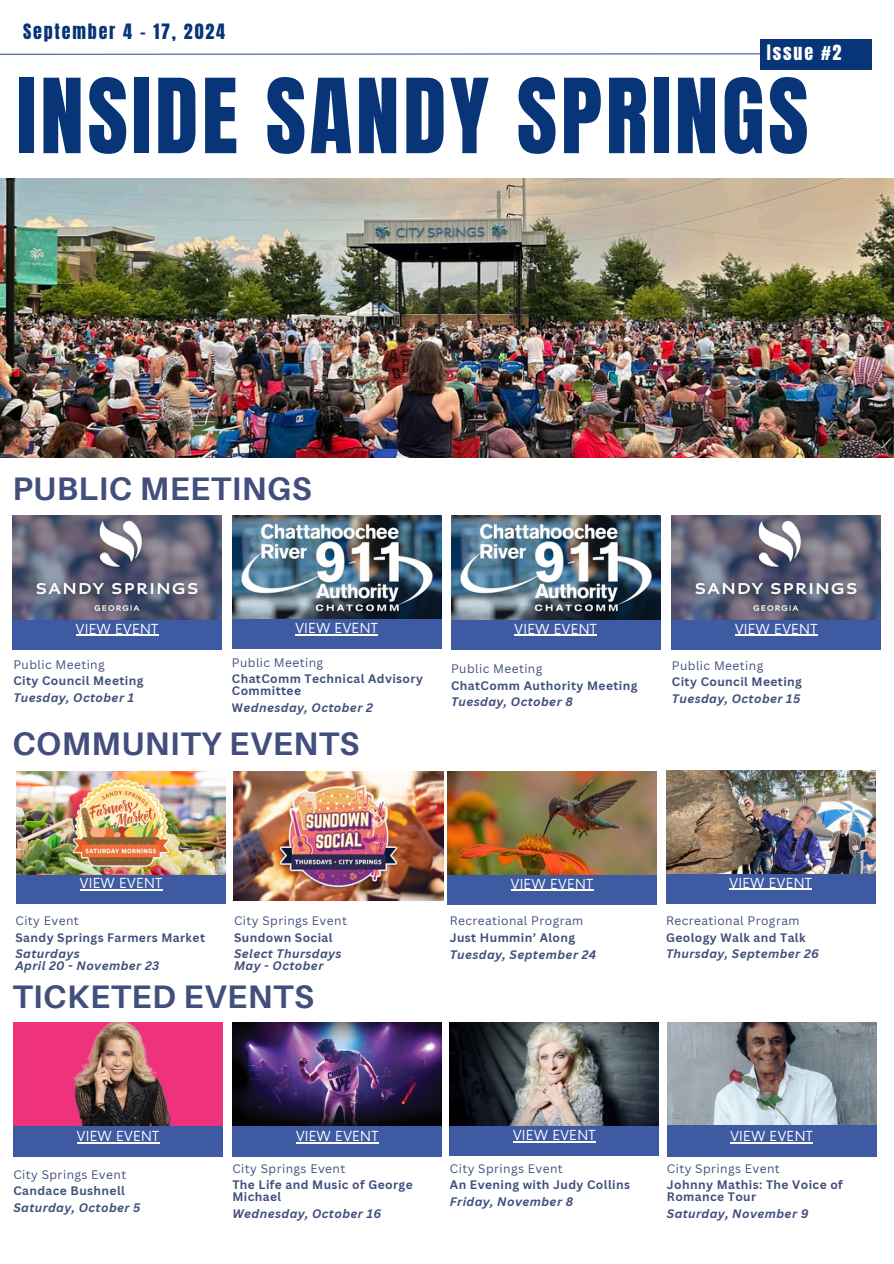
<style>
.page{position:relative;width:894px;height:1264px;background:#fff}
.page>*{position:absolute;margin:0;border:0;box-sizing:border-box;transform-origin:0 0}
.t1{font:87.9px "Anton";letter-spacing:.04em;color:#073577}
.t2{font:700 32.55px "Aileron";letter-spacing:.015em;color:#424f7d}
.t3{font:18px "Anton";letter-spacing:.1em;color:#073577}
.t4{font:18px "Anton";letter-spacing:.1em;color:#fff}
.t5{font:13.5px "Now";letter-spacing:.02em;color:#fff}
.t6{font:700 12px/12px "Canva Sans";letter-spacing:.035em;color:#424f7d}
.t7{font:italic 700 12px/12px "Canva Sans";letter-spacing:.035em;color:#424f7d}
.t8{font:12px "Canva Sans";letter-spacing:.035em;color:#424f7d}
.s1{font-style:normal}
</style>
<div class="page">
<svg style="left:0;top:53px;width:760px;height:2px;background:#91a1c9"></svg>
<div style="left:760px;top:39px;width:111px;height:31px;background:#073577"></div>
<img style="left:0;top:178px;width:893px;height:279px">
<div style="left:665px;top:872px;width:210px;height:31px;background:#3e5aa2"></div>
<hr style="left:729px;top:888px;width:83px;height:1px;background:#fff">
<div style="left:13px;top:1125px;width:210px;height:31px;background:#3e5aa2"></div>
<hr style="left:77px;top:1142px;width:82px;height:1px;background:#fff">
<div style="left:447px;top:873px;width:209px;height:31px;background:#3e5aa2"></div>
<hr style="left:510px;top:889px;width:83px;height:1px;background:#fff">
<div style="left:232px;top:1125px;width:210px;height:31px;background:#3e5aa2"></div>
<hr style="left:296px;top:1142px;width:82px;height:1px;background:#fff">
<div style="left:449px;top:1124px;width:210px;height:31px;background:#3e5aa2"></div>
<hr style="left:513px;top:1140px;width:82px;height:2px;background:#fff">
<div style="left:16px;top:872px;width:210px;height:31px;background:#3e5aa2"></div>
<hr style="left:80px;top:889px;width:82px;height:1px;background:#fff">
<div style="left:232px;top:617px;width:209px;height:32px;background:#3e5aa2"></div>
<hr style="left:295px;top:634px;width:83px;height:1px;background:#fff">
<img style="left:232px;top:515px;width:209px;height:104px">
<div style="left:671px;top:618px;width:209px;height:31px;background:#3e5aa2"></div>
<hr style="left:734px;top:635px;width:83px;height:1px;background:#fff">
<img style="left:671px;top:516px;width:209px;height:103px">
<img style="left:447px;top:771px;width:209px;height:103px">
<img style="left:16px;top:771px;width:209px;height:103px">
<img style="left:665px;top:770px;width:210px;height:103px">
<img style="left:234px;top:771px;width:209px;height:129px">
<img style="left:449px;top:1022px;width:209px;height:103px">
<img style="left:232px;top:1022px;width:209px;height:103px">
<img style="left:13px;top:1022px;width:210px;height:103px">
<img style="left:667px;top:1022px;width:209px;height:103px">
<div style="left:666px;top:1125px;width:210px;height:31px;background:#3e5aa2"></div>
<hr style="left:730px;top:1142px;width:82px;height:1px;background:#fff">
<div style="left:12px;top:618px;width:210px;height:31px;background:#3e5aa2"></div>
<hr style="left:76px;top:635px;width:82px;height:1px;background:#fff">
<img style="left:12px;top:516px;width:209px;height:103px">
<div style="left:451px;top:618px;width:209px;height:31px;background:#3e5aa2"></div>
<hr style="left:514px;top:635px;width:83px;height:1px;background:#fff">
<img style="left:451px;top:516px;width:209px;height:103px">
<p class="t3" style="left:23px;top:18px;width:203px">September 4 - 17, 2024</p>
<p class="t4" style="left:766px;top:39px;width:76px">Issue #2</p>
<h3 class="t1" style="left:17px;top:53px;width:793px">INSIDE SANDY SPRINGS</h3>
<h2 class="t2" style="left:12px;top:468px;width:301px">PUBLIC MEETINGS</h2>
<h4 class="t5" style="left:295px;top:621px;width:84px">VIEW EVENT</h4>
<h4 class="t5" style="left:734px;top:621px;width:84px">VIEW EVENT</h4>
<h6 class="t5" style="left:76px;top:621px;width:84px">VIEW EVENT</h6>
<h6 class="t5" style="left:514px;top:621px;width:84px">VIEW EVENT</h6>
<h6 class="t8" style="left:13px;top:656px;width:93px">Public Meeting</h6>
<p class="t6" style="left:13px;top:674px;width:131px">City Council Meeting</p>
<h4 class="t7" style="left:13px;top:691px;width:122px">Tuesday, October 1</h4>
<p class="t8" style="left:232px;top:654px;width:93px">Public Meeting</p>
<h6 class="t6" style="left:232px;top:672px;width:192px">ChatComm Technical Advisory<br>Committee</h6>
<h6 class="t7" style="left:232px;top:701px;width:142px"><span class="s1">W</span>ednesday, October 2</h6>
<h4 class="t2" style="left:12px;top:723px;width:348px">COMMUNITY EVENTS</h4>
<p class="t8" style="left:451px;top:660px;width:93px">Public Meeting</p>
<h6 class="t6" style="left:451px;top:679px;width:188px">ChatComm Authority Meeting</h6>
<h6 class="t7" style="left:451px;top:695px;width:123px">Tuesday, October 8</h6>
<h4 class="t8" style="left:671px;top:657px;width:93px">Public Meeting</h4>
<p class="t6" style="left:671px;top:675px;width:131px">City Council Meeting</p>
<h6 class="t7" style="left:671px;top:692px;width:130px">Tuesday, October 15</h6>
<p class="t5" style="left:80px;top:875px;width:84px">VIEW EVENT</p>
<h4 class="t8" style="left:16px;top:912px;width:65px">City Event</h4>
<p class="t6" style="left:16px;top:931px;width:191px">Sandy Springs Farmers Market</p>
<h4 class="t7" style="left:16px;top:947px;width:145px">Saturdays<br>April 20 - November 23</h4>
<p class="t8" style="left:234px;top:912px;width:114px">City Springs Event</p>
<h4 class="t6" style="left:234px;top:931px;width:100px">Sundown Social</h4>
<p class="t7" style="left:234px;top:947px;width:109px">Select Thursdays<br>May - October</p>
<p class="t2" style="left:12px;top:976px;width:303px">TICKETED EVENTS</p>
<h2 class="t5" style="left:510px;top:876px;width:84px">VIEW EVENT</h2>
<p class="t8" style="left:449px;top:912px;width:135px">Recreational Program</p>
<p class="t6" style="left:449px;top:931px;width:127px">Just Hummin’ Along</p>
<p class="t7" style="left:449px;top:948px;width:148px">Tuesday, September 24</p>
<p class="t5" style="left:729px;top:875px;width:84px">VIEW EVENT</p>
<p class="t8" style="left:665px;top:912px;width:135px">Recreational Program</p>
<h6 class="t6" style="left:665px;top:931px;width:141px">Geology Walk and Talk</h6>
<h6 class="t7" style="left:665px;top:947px;width:154px">Thursday, September 26</h6>
<h5 class="t5" style="left:77px;top:1128px;width:84px">VIEW EVENT</h5>
<h6 class="t8" style="left:13px;top:1165px;width:114px">City Springs Event</h6>
<h6 class="t6" style="left:13px;top:1184px;width:113px">Candace Bushnell</h6>
<p class="t7" style="left:13px;top:1200px;width:129px">Saturday, October 5</p>
<p class="t5" style="left:296px;top:1128px;width:84px">VIEW EVENT</p>
<h4 class="t5" style="left:513px;top:1127px;width:84px">VIEW EVENT</h4>
<p class="t8" style="left:232px;top:1159px;width:114px">City Springs Event</p>
<h6 class="t6" style="left:232px;top:1178px;width:182px">The Life and Music of George<br>Michael</h6>
<h6 class="t7" style="left:232px;top:1206px;width:150px">Wednesday, October 16</h6>
<h6 class="t8" style="left:450px;top:1159px;width:114px">City Springs Event</h6>
<h6 class="t6" style="left:450px;top:1178px;width:181px">An Evening with Judy Collins</h6>
<p class="t7" style="left:450px;top:1194px;width:125px">Friday, November 8</p>
<h6 class="t5" style="left:730px;top:1128px;width:84px">VIEW EVENT</h6>
<h2 class="t8" style="left:666px;top:1159px;width:114px">City Springs Event</h2>
<p class="t6" style="left:666px;top:1178px;width:177px">Johnny Mathis: The Voice of<br>Romance Tour</p>
<h4 class="t7" style="left:666px;top:1206px;width:143px">Saturday, November 9</h4>
</div>
